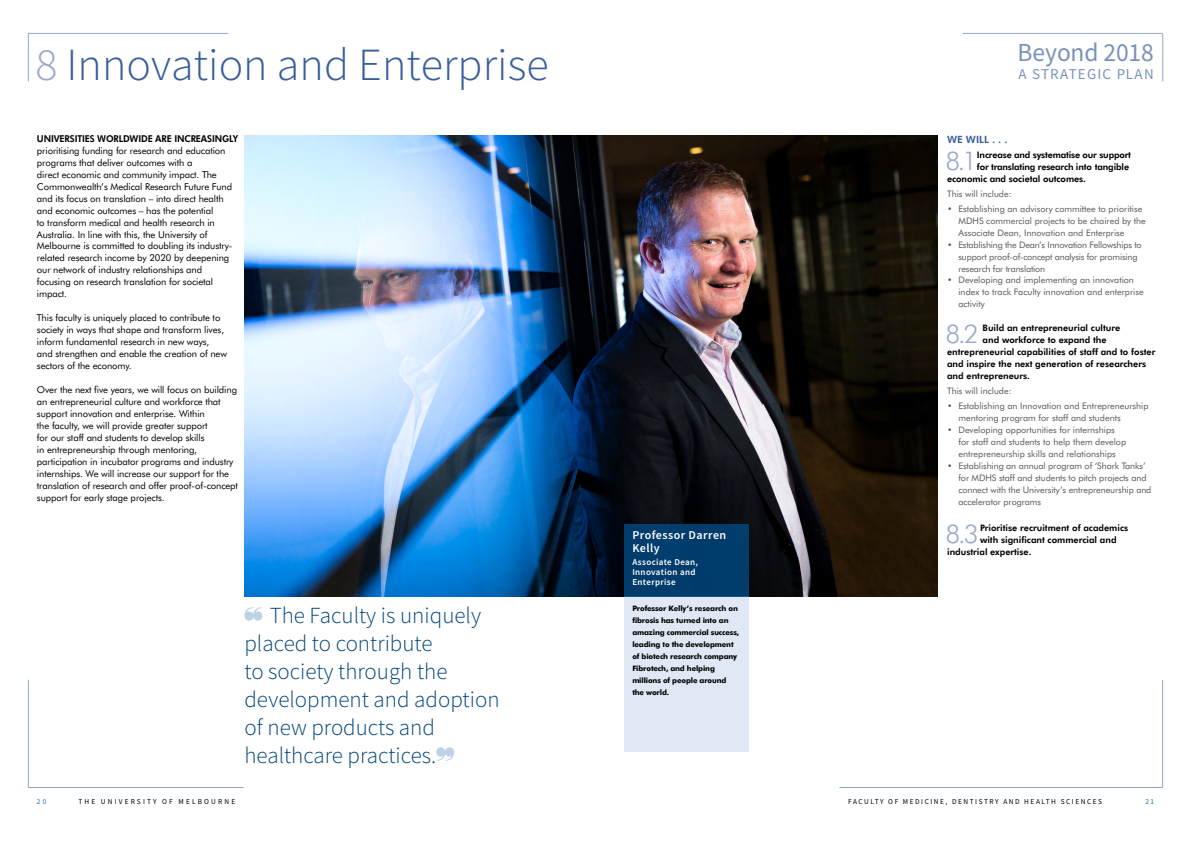
<style>
.page{position:relative;width:1191px;height:842px;background:#fff}
.page>*{position:absolute;margin:0;border:0;box-sizing:border-box;transform-origin:0 0}
.t1{font:300 46px "Source Sans Pro";color:#395e9a}
.t2{font:26px "Source Sans Pro";color:#7992b9}
.t3{font:300 25.7px "Futura BT";color:#9ba7cc}
.t4{font:300 23px/28px "Source Sans Pro";color:#00447a}
.t5{font:15px "Source Sans Pro";letter-spacing:.07em;color:#7992b9}
.t6{font:600 12px/13px "Source Sans Pro";letter-spacing:.04em;color:#fff}
.t7{font:800 10px "Futura BT";color:#395e9a}
.t8{font:9.5px/12px "Futura BT";letter-spacing:-.01em;color:#000}
.t9{font:800 9.5px "Futura BT";letter-spacing:-.015em;color:#000;scale:.94 1}
.t10{font:9px/12px "Futura BT";color:#575756}
.t11{font:800 9px "Futura BT";color:#000}
.t12{font:9px/12px "Futura BT";letter-spacing:-.02em;color:#575756}
.t13{font:800 9px "Futura BT";letter-spacing:-.02em;color:#000}
.t14{font:600 9px/10px "Source Sans Pro";letter-spacing:.04em;color:#fff}
.t15{font:700 7.5px/12px "Futura BT";letter-spacing:-.02em;color:#000}
.t16{font:7.5px "Source Sans Pro";letter-spacing:.21em;color:#000}
.t17{font:7.5px "Source Sans Pro";letter-spacing:.29em;color:#000}
.t18{font:7.5px "Source Sans Pro";color:#236fa8}
.s1{color:#9ba7cc}
</style>
<div class="page">
<svg style="left:244px;top:607px;width:18px;height:14px"></svg>
<svg style="left:436px;top:747px;width:18px;height:14px"></svg>
<img style="left:244px;top:135px;width:693px;height:462px">
<div style="left:624px;top:596px;width:124px;height:156px;background:#dfe8f4"></div>
<div style="left:624px;top:524px;width:124px;height:72px;background:#003c6c"></div>
<hr style="left:839px;top:787px;width:323px;height:1px;background:#92a5c7">
<hr style="left:28px;top:787px;width:216px;height:1px;background:#92a5c7">
<hr style="left:28px;top:33px;width:200px;height:1px;background:#92a5c7">
<hr style="left:962px;top:33px;width:200px;height:1px;background:#92a5c7">
<hr style="left:28px;top:680px;width:1px;height:107px;background:#92a5c7">
<hr style="left:28px;top:33px;width:1px;height:48px;background:#92a5c7">
<hr style="left:1162px;top:33px;width:1px;height:48px;background:#92a5c7">
<hr style="left:1162px;top:680px;width:1px;height:107px;background:#92a5c7">
<h1 class="t1" style="left:35px;top:36px;width:515px"><span class="s1">8</span> Innovation and Enterprise</h1>
<p class="t9" style="left:37px;top:133px;width:215px">UNIVERSITIES WORLDWIDE ARE INCREASINGLY</p>
<p class="t8" style="left:37px;top:144px;width:197px">prioritising funding for research and education programs that deliver outcomes with a<br>direct economic and community impact. The Commonwealth’s Medical Research Future Fund and its focus on translation – into direct health and economic outcomes – has the potential<br>to transform medical and health research in Australia. In line with this, the University of Melbourne is committed to doubling its industry&shy;related research income by 2020 by deepening our network of industry relationships and focusing on research translation for societal impact.</p>
<p class="t8" style="left:37px;top:312px;width:191px">This faculty is uniquely placed to contribute to society in ways that shape and transform lives, inform fundamental research in new ways, and strengthen and enable the creation of new sectors of the economy.</p>
<p class="t8" style="left:37px;top:384px;width:203px">Over the next five years, we will focus on building an entrepreneurial culture and workforce that support innovation and enterprise. Within<br>the faculty, we will provide greater support<br>for our staff and students to develop skills<br>in entrepreneurship through mentoring, participation in incubator programs and industry internships. We will increase our support for the translation of research and offer proof-of-concept support for early stage projects.</p>
<h3 class="t4" style="left:244px;top:602px;width:257px;text-indent:25px">The Faculty is uniquely placed to contribute<br>to society through the development and adoption of new products and healthcare practices.</h3>
<p class="t18" style="left:37px;top:797px;width:11px">2 0</p>
<p class="t17" style="left:78px;top:797px;width:158px">THE UNIVERSITY OF MELBOURNE</p>
<p class="t6" style="left:632px;top:528px;width:95px">Professor Darren<br>Kelly</p>
<p class="t14" style="left:632px;top:556px;width:67px">Associate Dean,<br>Innovation and<br>Enterprise</p>
<p class="t15" style="left:632px;top:602px;width:108px">Professor Kelly’s research on fibrosis has turned into an amazing commercial success, leading to the development of biotech research company<br>Fibrotech, and helping millions of people around the world.</p>
<h2 class="t2" style="left:1017px;top:36px;width:138px">Beyond 2018</h2>
<h3 class="t5" style="left:1018px;top:65px;width:137px">A STRATEGIC PLAN</h3>
<p class="t7" style="left:947px;top:134px;width:62px">WE WILL . . .</p>
<h3 class="t3" style="left:945px;top:145px;width:33px">8.1</h3>
<p class="t13" style="left:977px;top:149px;width:155px">Increase and systematise our support</p>
<p class="t13" style="left:977px;top:161px;width:154px">for translating research into tangible</p>
<p class="t11" style="left:947px;top:173px;width:140px">economic and societal outcomes.</p>
<p class="t10" style="left:947px;top:188px;width:66px">This will include:</p>
<p class="t10" style="left:958px;top:202px;width:189px;text-indent:-11px">• Establishing an advisory committee to prioritise<br>MDHS commercial projects to be chaired by the<br>Associate Dean, Innovation and Enterprise</p>
<p class="t12" style="left:958px;top:238px;width:185px;text-indent:-11px">• Establishing the Dean’s Innovation Fellowships to support proof-of-concept analysis for promising research for translation</p>
<p class="t10" style="left:958px;top:274px;width:187px;text-indent:-11px">• Developing and implementing an innovation index to track Faculty innovation and enterprise activity</p>
<h3 class="t3" style="left:945px;top:319px;width:34px">8.2</h3>
<p class="t11" style="left:982px;top:323px;width:139px">Build an entrepreneurial culture</p>
<p class="t11" style="left:982px;top:335px;width:126px">and workforce to expand the</p>
<p class="t11" style="left:947px;top:347px;width:210px">entrepreneurial capabilities of staff and to foster</p>
<p class="t11" style="left:947px;top:359px;width:200px">and inspire the next generation of researchers</p>
<p class="t11" style="left:947px;top:370px;width:84px">and entrepreneurs.</p>
<p class="t10" style="left:947px;top:385px;width:66px">This will include:</p>
<p class="t10" style="left:958px;top:400px;width:192px;text-indent:-11px">• Establishing an Innovation and Entrepreneurship mentoring program for staff and students</p>
<p class="t10" style="left:958px;top:423px;width:169px;text-indent:-11px">• Developing opportunities for internships for staff and students to help them develop entrepreneurship skills and relationships</p>
<p class="t10" style="left:958px;top:459px;width:194px;text-indent:-11px">• Establishing an annual program of ‘Shark Tanks’ for MDHS staff and students to pitch projects and connect with the University’s entrepreneurship and accelerator programs</p>
<h3 class="t3" style="left:945px;top:519px;width:34px">8.3</h3>
<p class="t11" style="left:980px;top:523px;width:150px">Prioritise recruitment of academics</p>
<p class="t11" style="left:980px;top:535px;width:138px">with significant commercial and</p>
<p class="t11" style="left:947px;top:547px;width:86px">industrial expertise.</p>
<p class="t16" style="left:848px;top:797px;width:255px">FACULTY OF MEDICINE, DENTISTRY AND HEALTH SCIENCES</p>
<p class="t18" style="left:1145px;top:797px;width:10px">21</p>
</div>
